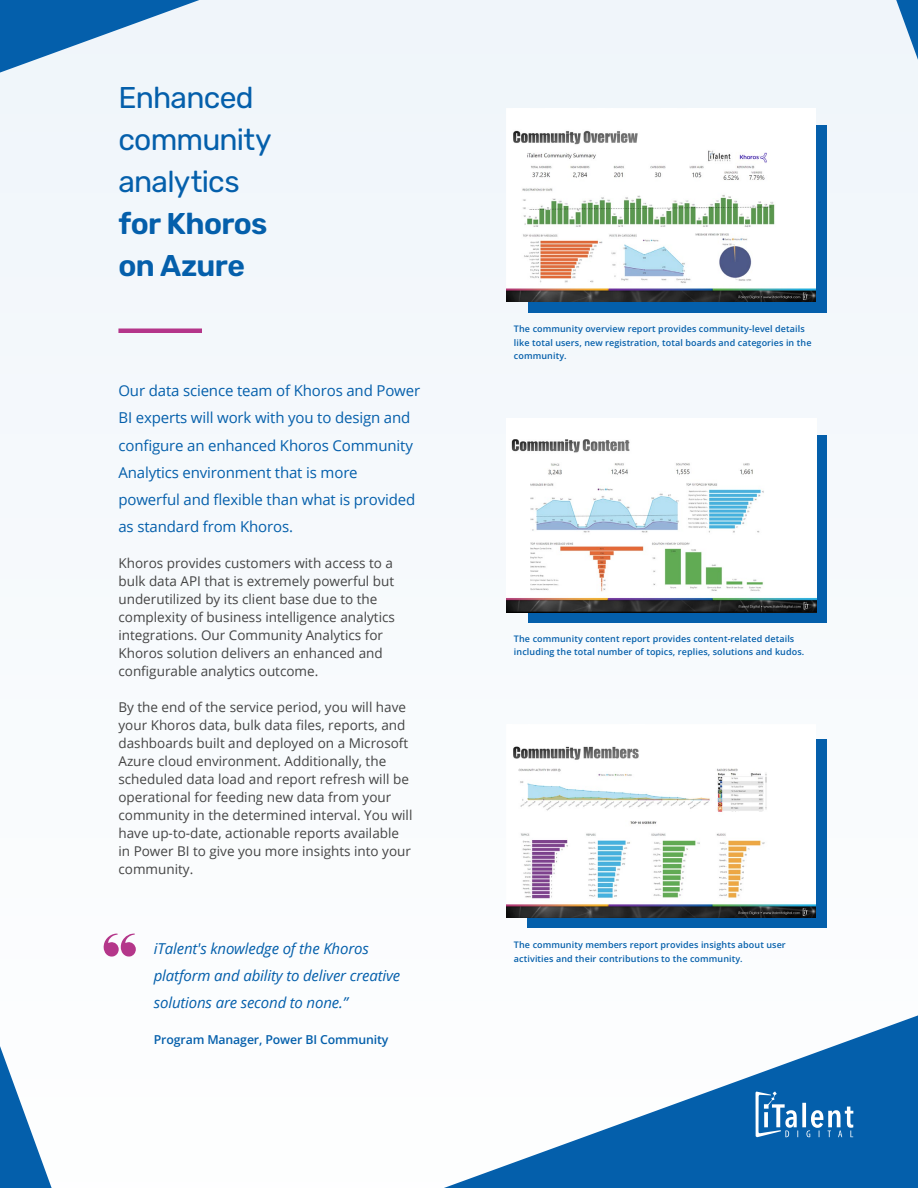
<style>
.page{position:relative;width:918px;height:1188px;background:#f6f9fc}
.page>*{position:absolute;margin:0;border:0;box-sizing:border-box;transform-origin:0 0}
.t1{font:30px/42px "Rubik";letter-spacing:-.025em;color:#045fab}
.t2{font:600 30px/42px "Rubik";letter-spacing:-.025em;color:#045fab}
.t3{font:15px/27.2px "Open Sans";letter-spacing:-.01em;color:#045fab}
.t4{font:italic 15px/27px "Open Sans";letter-spacing:-.01em;color:#045fab}
.t5{font:13.5px/18px "Open Sans";color:#444}
.t6{font:600 12.3px "Open Sans";letter-spacing:-.01em;color:#045fab}
.t7{font:600 9px/13.5px "Open Sans";letter-spacing:.01em;color:#045fab}
</style>
<div class="page">
<div style="left:528px;top:740px;width:299px;height:188px;background:#045fab"></div>
<div style="left:529px;top:435px;width:298px;height:187px;background:#045fab"></div>
<div style="left:529px;top:125px;width:298px;height:188px;background:#045fab"></div>
<svg style="left:756px;top:1091px;width:97px;height:46px"></svg>
<div style="left:118px;top:328px;width:84px;height:5px;background:#b4368a"></div>
<svg style="left:103px;top:934px;width:33px;height:23px"></svg>
<img style="left:506px;top:108px;width:310px;height:193px">
<img style="left:506px;top:419px;width:311px;height:193px">
<img style="left:506px;top:724px;width:309px;height:194px">
<h1 class="t1" style="left:118px;top:77px;width:155px">Enhanced community analytics</h1>
<h1 class="t2" style="left:118px;top:203px;width:151px">for Khoros on Azure</h1>
<p class="t3" style="left:118px;top:377px;width:303px">Our data science team of Khoros and Power BI experts will work with you to design and configure an enhanced Khoros Community Analytics environment that is more powerful and flexible than what is provided as standard from Khoros.</p>
<p class="t5" style="left:118px;top:553px;width:278px">Khoros provides customers with access to a bulk data API that is extremely powerful but underutilized by its client base due to the complexity of business intelligence analytics integrations. Our Community Analytics for Khoros solution delivers an enhanced and configurable analytics outcome.</p>
<p class="t5" style="left:118px;top:697px;width:296px">By the end of the service period, you will have your Khoros data, bulk data files, reports, and dashboards built and deployed on a Microsoft Azure cloud environment. Additionally, the scheduled data load and report refresh will be operational for feeding new data from your community in the determined interval. You will have up-to-date, actionable reports available in Power BI to give you more insights into your community.</p>
<p class="t4" style="left:154px;top:935px;width:248px">iTalent's knowledge of the Khoros platform and ability to deliver creative solutions are second to none.”</p>
<p class="t6" style="left:154px;top:1031px;width:236px">Program Manager, Power BI Community</p>
<p class="t7" style="left:514px;top:322px;width:299px">The community overview report provides community-level details like total users, new registration, total boards and categories in the community.</p>
<p class="t7" style="left:514px;top:632px;width:292px">The community content report provides content-related details including the total number of topics, replies, solutions and kudos.</p>
<p class="t7" style="left:514px;top:938px;width:273px">The community members report provides insights about user activities and their contributions to the community.</p>
</div>
